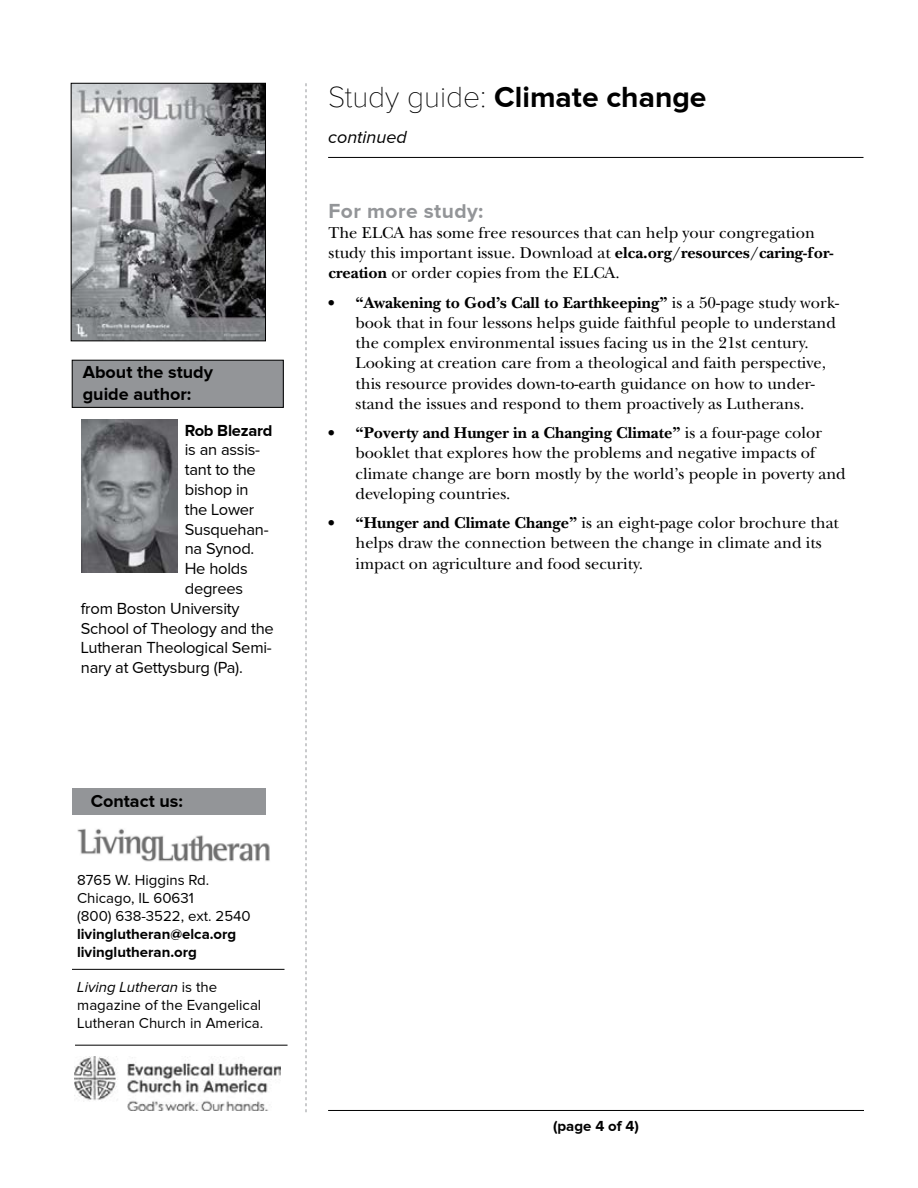
<style>
.page{position:relative;width:918px;height:1188px;background:#fff}
.page>*{position:absolute;margin:0;border:0;box-sizing:border-box;transform-origin:0 0}
.t1{font:700 30px "Proxima Nova";color:#000}
.t2{font:700 21px "Proxima Nova";letter-spacing:.02em;color:#939598}
.t3{font:700 18px/21.6px "Proxima Nova";color:#000}
.t4{font:italic 18px "Proxima Nova";color:#000}
.t5{font:16.5px/20.2px "New Baskerville";color:#000}
.t6{font:16.5px "Proxima Nova";letter-spacing:-.015em;color:#000}
.t7{font:700 16.5px "Proxima Nova";letter-spacing:-.015em;color:#000}
.t8{font:15px/18px "Proxima Nova";color:#000}
.t9{font:700 15px/18px "Proxima Nova";color:#000}
.s1{font-style:italic}
.s2{font-family:"Proxima Nova T";font-weight:100}
.s3{font-weight:700}
</style>
<div class="page">
<hr style="left:328px;top:1110px;width:536px;height:1px;background:#000">
<svg style="left:306px;top:83px;width:1px;height:1029px"></svg>
<hr style="left:328px;top:157px;width:536px;height:1px;background:#000">
<img style="left:73px;top:85px;width:191px;height:254px">
<div style="left:71px;top:83px;width:195px;height:258px;border:1px solid #000"></div>
<div style="left:73px;top:788px;width:193px;height:27px;background:#939598"></div>
<img style="left:74px;top:1057px;width:206px;height:53px">
<hr style="left:75px;top:1045px;width:213px;height:1px;background:#000">
<hr style="left:72px;top:969px;width:213px;height:1px;background:#000">
<img style="left:77px;top:828px;width:193px;height:34px">
<div style="left:72px;top:360px;width:211px;height:47px;background:#939598"></div>
<div style="left:72px;top:360px;width:212px;height:48px;border:1px solid #000"></div>
<img style="left:81px;top:419px;width:96px;height:154px">
<p class="t3" style="left:83px;top:362px;width:132px">About the study guide author:</p>
<p class="t7" style="left:185px;top:423px;width:89px">Rob Blezard</p>
<p class="t6" style="left:185px;top:442px;width:77px">is an assis-</p>
<p class="t6" style="left:185px;top:462px;width:73px">tant to the</p>
<p class="t6" style="left:185px;top:482px;width:65px">bishop in</p>
<p class="t6" style="left:185px;top:502px;width:71px">the Lower</p>
<p class="t6" style="left:185px;top:522px;width:85px">Susquehan-</p>
<p class="t6" style="left:185px;top:541px;width:71px">na Synod.</p>
<p class="t6" style="left:185px;top:561px;width:64px">He holds</p>
<p class="t6" style="left:185px;top:581px;width:60px">degrees</p>
<p class="t6" style="left:81px;top:601px;width:160px">from Boston University</p>
<p class="t6" style="left:81px;top:621px;width:195px">School of Theology and the</p>
<p class="t6" style="left:81px;top:640px;width:193px">Lutheran Theological Semi-</p>
<p class="t6" style="left:81px;top:660px;width:164px">nary at Gettysburg (Pa).</p>
<p class="t3" style="left:91px;top:791px;width:94px">Contact us:</p>
<p class="t8" style="left:77px;top:871px;width:175px">8765 W. Higgins Rd.<br>Chicago, IL 60631<br>(800) 638-3522, ext. 2540</p>
<p class="t9" style="left:77px;top:925px;width:161px">livinglutheran@elca.org livinglutheran.org</p>
<p class="t8" style="left:77px;top:978px;width:187px"><span class="s1">Living Lutheran</span> is the magazine of the Evangelical<br>Lutheran Church in America.</p>
<h1 class="t1" style="left:328px;top:83px;width:380px"><span class="s2">Study guide:</span> Climate change</h1>
<p class="t4" style="left:328px;top:129px;width:80px">continued</p>
<p class="t2" style="left:328px;top:201px;width:156px">For more study:</p>
<p class="t5" style="left:328px;top:223px;width:507px">The ELCA has some free resources that can help your congregation study this important issue. Download at <span class="s3">elca.org/resources/caring-for&shy;creation</span> or order copies from the ELCA.</p>
<p class="t5" style="left:355px;top:292px;width:485px;text-indent:-27px"><span class="s3">• “Awakening to God’s Call to Earthkeeping”</span> is a 50-page study work&shy;book that in four lessons helps guide faithful people to understand the complex environmental issues facing us in the 21st century.<br>Looking at creation care from a theological and faith perspective, this resource provides down-to-earth guidance on how to under&shy;stand the issues and respond to them proactively as Lutherans.</p>
<p class="t5" style="left:355px;top:423px;width:492px;text-indent:-27px"><span class="s3">• “Poverty and Hunger in a Changing Climate”</span> is a four-page color booklet that explores how the problems and negative impacts of climate change are born mostly by the world’s people in poverty and developing countries.</p>
<p class="t5" style="left:355px;top:513px;width:485px;text-indent:-27px"><span class="s3">• “Hunger and Climate Change”</span> is an eight-page color brochure that helps draw the connection between the change in climate and its impact on agriculture and food security.</p>
<p class="t9" style="left:553px;top:1117px;width:87px">(page 4 of 4)</p>
</div>
